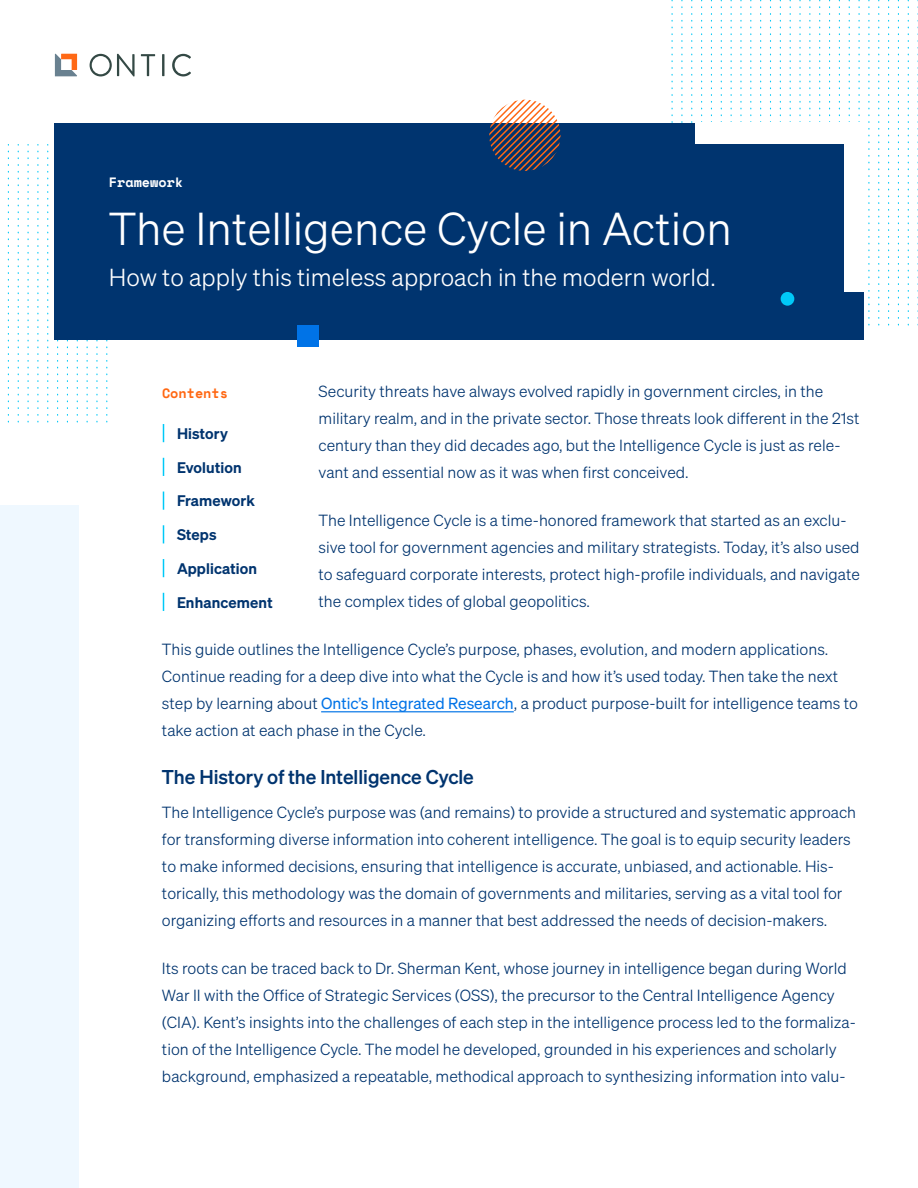
<style>
.page{position:relative;width:918px;height:1188px;background:#fff}
.page>*{position:absolute;margin:0;border:0;box-sizing:border-box;transform-origin:0 0}
.t1{font:45px "Sohne Leicht";color:#fff}
.t2{font:24px "Sohne Leicht";color:#fff}
.t3{font:19.5px "Sohne Kraftig";color:#00346f}
.t4{font:15.75px/27px "Sohne Leicht";color:#00346f}
.t5{font:600 15px "Sohne";letter-spacing:.01em;color:#00346f}
.t6{font:700 13.5px "Space Mono";color:#fff}
.t7{font:700 13.5px "Space Mono";color:#ff6813}
.s1{font-family:"Sohne Buch";color:#0073e7}
</style>
<div class="page">
<svg style="left:859px;top:0;width:1px;height:122px"></svg>
<svg style="left:819px;top:0;width:1px;height:122px"></svg>
<svg style="left:780px;top:0;width:1px;height:122px"></svg>
<svg style="left:740px;top:0;width:2px;height:122px"></svg>
<svg style="left:898px;top:0;width:1px;height:325px"></svg>
<svg style="left:701px;top:0;width:1px;height:122px"></svg>
<svg style="left:849px;top:0;width:1px;height:122px"></svg>
<svg style="left:809px;top:0;width:1px;height:122px"></svg>
<svg style="left:770px;top:0;width:1px;height:122px"></svg>
<svg style="left:731px;top:0;width:1px;height:122px"></svg>
<svg style="left:888px;top:0;width:1px;height:325px"></svg>
<svg style="left:691px;top:0;width:1px;height:123px"></svg>
<svg style="left:839px;top:0;width:1px;height:122px"></svg>
<svg style="left:799px;top:0;width:2px;height:122px"></svg>
<svg style="left:760px;top:0;width:1px;height:122px"></svg>
<svg style="left:917px;top:0;width:1px;height:325px"></svg>
<svg style="left:721px;top:0;width:1px;height:122px"></svg>
<svg style="left:878px;top:0;width:1px;height:325px"></svg>
<svg style="left:681px;top:0;width:1px;height:123px"></svg>
<svg style="left:829px;top:0;width:1px;height:122px"></svg>
<svg style="left:790px;top:0;width:1px;height:122px"></svg>
<svg style="left:750px;top:0;width:1px;height:122px"></svg>
<svg style="left:908px;top:0;width:1px;height:325px"></svg>
<svg style="left:711px;top:0;width:1px;height:122px"></svg>
<svg style="left:868px;top:0;width:1px;height:325px"></svg>
<svg style="left:672px;top:0;width:1px;height:123px"></svg>
<svg style="left:106px;top:340px;width:1px;height:83px"></svg>
<svg style="left:67px;top:340px;width:1px;height:83px"></svg>
<svg style="left:28px;top:144px;width:1px;height:279px"></svg>
<svg style="left:96px;top:340px;width:2px;height:83px"></svg>
<svg style="left:57px;top:340px;width:1px;height:83px"></svg>
<svg style="left:18px;top:144px;width:1px;height:279px"></svg>
<svg style="left:87px;top:340px;width:1px;height:83px"></svg>
<svg style="left:47px;top:144px;width:1px;height:279px"></svg>
<svg style="left:8px;top:144px;width:1px;height:279px"></svg>
<svg style="left:77px;top:340px;width:1px;height:83px"></svg>
<svg style="left:37px;top:144px;width:1px;height:279px"></svg>
<svg style="left:90px;top:54px;width:45px;height:22px"></svg>
<svg style="left:141px;top:54px;width:14px;height:22px"></svg>
<hr style="left:162px;top:54px;width:2px;height:22px;background:#344945">
<svg style="left:172px;top:54px;width:19px;height:22px"></svg>
<svg style="left:55px;top:54px;width:22px;height:22px"></svg>
<div style="left:55px;top:123px;width:809px;height:217px;background:#00346f"></div>
<div style="left:844px;top:123px;width:22px;height:169px;background:#fff"></div>
<div style="left:695px;top:122px;width:169px;height:22px;background:#fff"></div>
<div style="left:297px;top:325px;width:22px;height:22px;background:#0073e7"></div>
<div style="left:781px;top:292px;width:13px;height:14px;background:#00c9f8;border-radius:50%"></div>
<svg style="left:489px;top:100px;width:72px;height:71px"></svg>
<div style="left:0;top:505px;width:79px;height:683px;background:#eff8ff"></div>
<hr style="left:321px;top:711px;width:193px;height:1px;background:#0073e7">
<svg style="left:163px;top:424px;width:1px;height:18px"></svg>
<svg style="left:163px;top:458px;width:1px;height:18px"></svg>
<svg style="left:163px;top:492px;width:1px;height:18px"></svg>
<svg style="left:163px;top:525px;width:1px;height:18px"></svg>
<svg style="left:163px;top:559px;width:1px;height:18px"></svg>
<svg style="left:163px;top:593px;width:1px;height:18px"></svg>
<p class="t6" style="left:109px;top:177px;width:76px">Framework</p>
<h1 class="t1" style="left:109px;top:212px;width:625px">The Intelligence Cycle in Action</h1>
<h2 class="t2" style="left:109px;top:268px;width:608px">How to apply this timeless approach in the modern world.</h2>
<p class="t4" style="left:319px;top:380px;width:542px">Security threats have always evolved rapidly in government circles, in the military realm, and in the private sector. Those threats look different in the 21st century than they did decades ago, but the Intelligence Cycle is just as rele&shy;vant and essential now as it was when first conceived.</p>
<p class="t4" style="left:319px;top:509px;width:543px">The Intelligence Cycle is a time-honored framework that started as an exclu&shy;sive tool for government agencies and military strategists. Today, it’s also used to safeguard corporate interests, protect high-profile individuals, and navigate the complex tides of global geopolitics.</p>
<p class="t4" style="left:162px;top:638px;width:698px">This guide outlines the Intelligence Cycle’s purpose, phases, evolution, and modern applications.<br>Continue reading for a deep dive into what the Cycle is and how it’s used today. Then take the next step by learning about <span class="s1">Ontic’s Integrated Research</span>, a product purpose-built for intelligence teams to take action at each phase in the Cycle.</p>
<p class="t3" style="left:162px;top:770px;width:313px">The History of the Intelligence Cycle</p>
<p class="t4" style="left:162px;top:800px;width:696px">The Intelligence Cycle’s purpose was (and remains) to provide a structured and systematic approach for transforming diverse information into coherent intelligence. The goal is to equip security leaders to make informed decisions, ensuring that intelligence is accurate, unbiased, and actionable. His&shy;torically, this methodology was the domain of governments and militaries, serving as a vital tool for organizing efforts and resources in a manner that best addressed the needs of decision-makers.</p>
<p class="t4" style="left:162px;top:956px;width:695px">Its roots can be traced back to Dr. Sherman Kent, whose journey in intelligence began during World War II with the Office of Strategic Services (OSS), the precursor to the Central Intelligence Agency (CIA). Kent’s insights into the challenges of each step in the intelligence process led to the formaliza&shy;tion of the Intelligence Cycle. The model he developed, grounded in his experiences and scholarly background, emphasized a repeatable, methodical approach to synthesizing information into valu-</p>
<p class="t7" style="left:162px;top:389px;width:68px">Contents</p>
<p class="t5" style="left:177px;top:428px;width:52px">History</p>
<p class="t5" style="left:177px;top:462px;width:66px">Evolution</p>
<p class="t5" style="left:177px;top:496px;width:80px">Framework</p>
<p class="t5" style="left:177px;top:529px;width:41px">Steps</p>
<p class="t5" style="left:177px;top:563px;width:82px">Application</p>
<p class="t5" style="left:177px;top:597px;width:97px">Enhancement</p>
</div>
